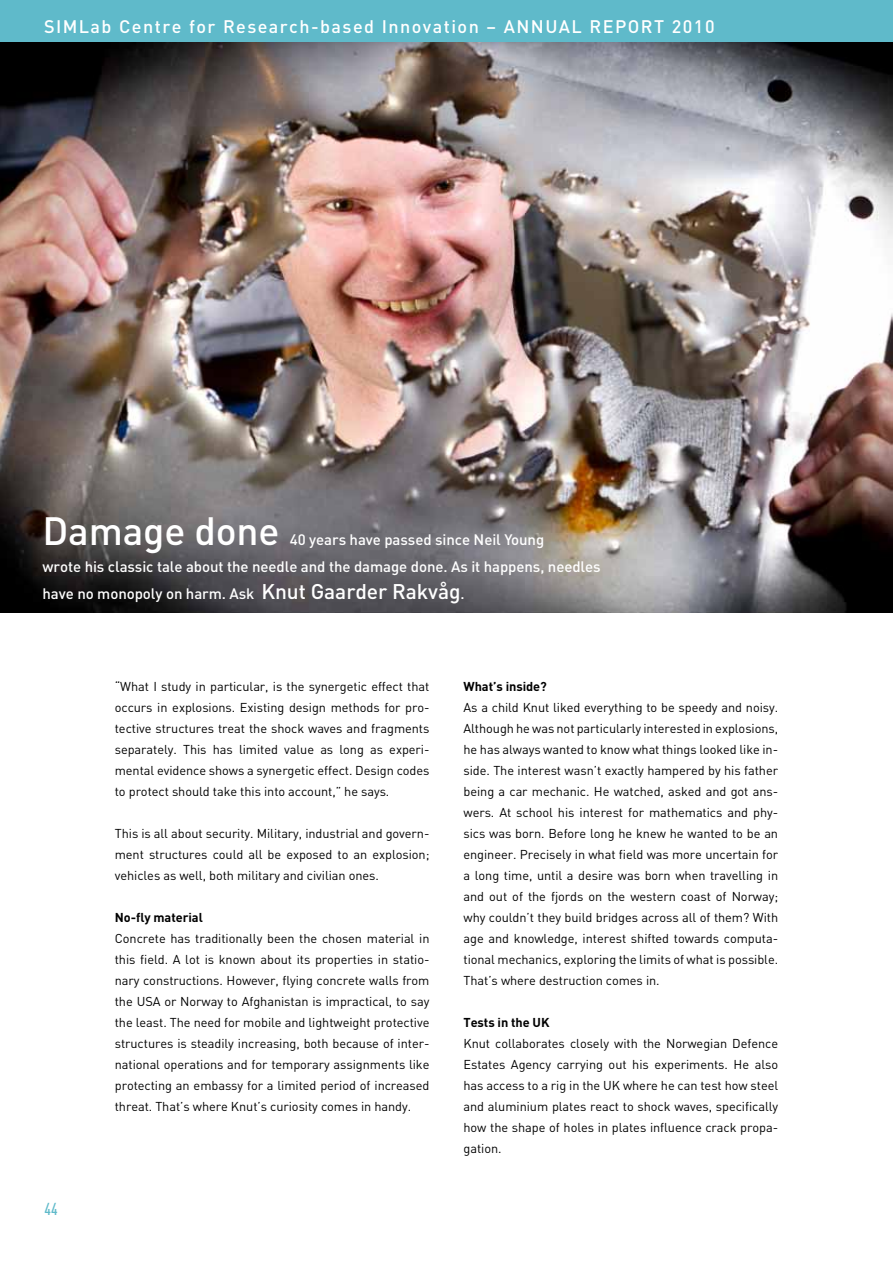
<style>
.page{position:relative;width:893px;height:1263px;background:#fff}
.page>*{position:absolute;margin:0;border:0;box-sizing:border-box;transform-origin:0 0}
.t1{font:500 39px "DIN";letter-spacing:-.005em;color:#fff}
.t2{font:500 18px "DIN";letter-spacing:.08em;color:#fff}
.t3{font:500 17.1px "DIN Cond";color:#5fbaca}
.t4{font:500 15px/27px "DIN";letter-spacing:-.005em;color:#fff}
.t5{font:12.75px/21px "DIN";letter-spacing:-.005em;color:#000;text-align:justify}
.t6{font:700 12.75px "DIN";letter-spacing:-.005em;color:#000}
.s1{font-size:21px}
</style>
<div class="page">
<div style="left:0;top:0;width:893px;height:43px;background:#5fbaca"></div>
<img style="left:0;top:43px;width:893px;height:569px">
<h2 class="t2" style="left:44px;top:15px;width:672px">simlab Centre for Research-based I nnovation – ANNUAL REPORT 2010</h2>
<h1 class="t1" style="left:43px;top:506px;width:239px">Damage done</h1>
<p class="t4" style="left:43px;top:525px;width:560px;text-indent:247px">40 years have passed since Neil Young<br>wrote his classic tale about the needle and the damage done. As it happens, needles have no monopoly on harm. Ask <span class="s1">Knut Gaarder Rakvåg</span>.</p>
<h3 class="t3" style="left:45px;top:1199px;width:15px">44</h3>
<p class="t5" style="left:115px;top:675px;width:316px;text-align:left">“What I study in particular, is the synergetic effect that occurs in explosions. Existing design methods for pro&shy;tective structures treat the shock waves and fragments separately. This has limited value as long as experi&shy;mental evidence shows a synergetic effect. Design codes to protect should take this into account,” he says.</p>
<p class="t5" style="left:115px;top:822px;width:316px">This is all about security. Military, industrial and govern&shy;ment structures could all be exposed to an explosion; vehicles as well, both military and civilian ones.</p>
<p class="t6" style="left:115px;top:909px;width:90px">No-fly material</p>
<p class="t5" style="left:115px;top:927px;width:316px">Concrete has traditionally been the chosen material in this field. A lot is known about its properties in statio&shy;nary constructions. However, flying concrete walls from the USA or Norway to Afghanistan is impractical, to say the least. The need for mobile and lightweight protective structures is steadily increasing, both because of inter&shy;national operations and for temporary assignments like protecting an embassy for a limited period of increased threat. That’s where Knut’s curiosity comes in handy.</p>
<p class="t6" style="left:463px;top:678px;width:85px">What’s inside?</p>
<p class="t5" style="left:463px;top:697px;width:316px;text-align:left">As a child Knut liked everything to be speedy and noisy.<br>Although he was not particularly interested in explosions, he has always wanted to know what things looked like in&shy;side. The interest wasn’t exactly hampered by his father being a car mechanic. He watched, asked and got ans&shy;wers. At school his interest for mathematics and phy&shy;sics was born. Before long he knew he wanted to be an engineer. Precisely in what field was more uncertain for a long time, until a desire was born when travelling in and out of the fjords on the western coast of Norway; why couldn’t they build bridges across all of them? With age and knowledge, interest shifted towards computa&shy;tional mechanics, exploring the limits of what is possible.<br>That’s where destruction comes in.</p>
<p class="t6" style="left:463px;top:1014px;width:88px">Tests in the UK</p>
<p class="t5" style="left:463px;top:1033px;width:316px">Knut collaborates closely with the Norwegian Defence Estates Agency carrying out his experiments. He also has access to a rig in the UK where he can test how steel and aluminium plates react to shock waves, specifically how the shape of holes in plates influence crack propa&shy;gation.</p>
</div>
